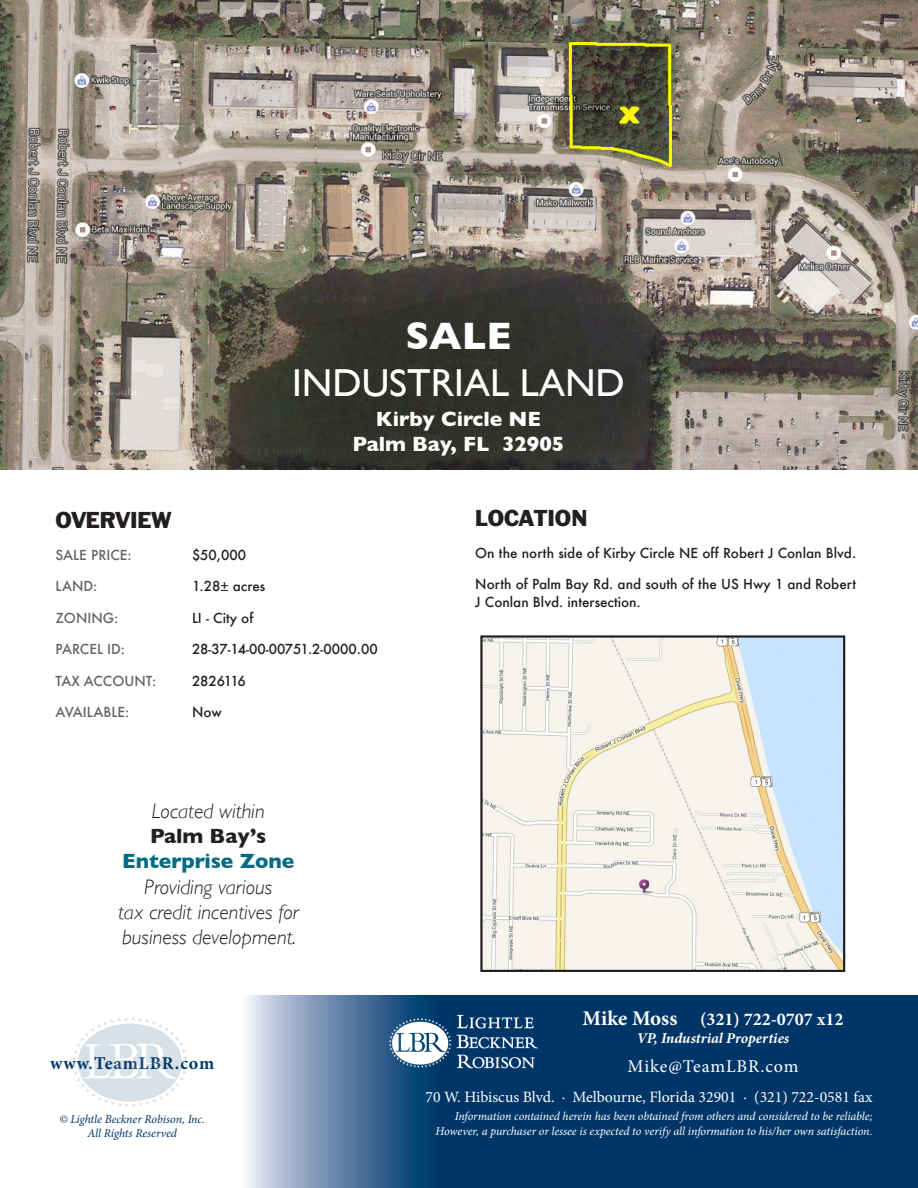
<style>
.page{position:relative;width:918px;height:1188px;background:#fff}
.page>*{position:absolute;margin:0;border:0;box-sizing:border-box;transform-origin:0 0}
.t1{font:39px "Gill Sans";color:#fff}
.t2{font:700 39px "Gill Sans";color:#fff}
.t3{font:italic 300 21px "Gill Sans";color:#231f20}
.t4{font:700 21px "Gill Sans";color:#fff}
.t5{font:21px "Franklin Gothic";color:#231f20}
.t6{font:700 21px "Gill Sans";color:#006b83}
.t7{font:700 21px "Gill Sans";color:#231f20}
.t8{font:700 18px "Minion Pro";color:#fff}
.t9{font:18px "Minion Pro";letter-spacing:.045em;color:#fff}
.t10{font:700 18px "Minion Pro";letter-spacing:.05em;color:#003667}
.t11{font:15.75px "Minion Pro";color:#fff}
.t12{font:italic 700 15px "Minion Pro";color:#fff}
.t13{font:500 13.5px/18px "Futura";color:#231f20}
.t14{font:500 13.5px "Futura";color:#636366}
.t15{font:500 13.5px "Futura";letter-spacing:-.045em;color:#231f20}
.t16{font:italic 12px/14.4px "Minion Pro";letter-spacing:-.005em;color:#fff;text-align:right}
.t17{font:italic 12px/14.4px "Minion Pro";letter-spacing:-.005em;color:#003667;text-align:center}
.s1{font-size:21px}
</style>
<div class="page">
<svg style="left:245px;top:996px;width:673px;height:192px;background:#1f4e7b"></svg>
<img style="left:383px;top:1014px;width:160px;height:57px">
<svg style="left:72px;top:1017px;width:116px;height:90px"></svg>
<img style="left:0;top:0;width:918px;height:469px">
<img style="left:483px;top:638px;width:359px;height:331px">
<div style="left:480px;top:635px;width:365px;height:337px;border:2px solid #231f20"></div>
<p class="t2" style="left:405px;top:305px;width:108px">SALE</p>
<p class="t1" style="left:292px;top:360px;width:334px">INDUSTRIAL LAND</p>
<p class="t4" style="left:376px;top:402px;width:167px">Kirby Circle NE</p>
<p class="t4" style="left:353px;top:427px;width:213px">Palm Bay, FL 32905</p>
<p class="t5" style="left:56px;top:507px;width:117px">OVERVIEW</p>
<p class="t14" style="left:56px;top:546px;width:78px">SALE PRICE:</p>
<p class="t13" style="left:192px;top:546px;width:56px">$50,000</p>
<p class="t14" style="left:56px;top:577px;width:43px">LAND:</p>
<p class="t13" style="left:192px;top:577px;width:75px">1.28± acres</p>
<p class="t14" style="left:56px;top:609px;width:64px">ZONING:</p>
<p class="t13" style="left:192px;top:609px;width:63px">LI - City of</p>
<p class="t14" style="left:56px;top:640px;width:71px">PARCEL ID:</p>
<p class="t13" style="left:192px;top:640px;width:187px">28-37-14-00-00751.2-0000.00</p>
<p class="t14" style="left:56px;top:672px;width:102px">TAX ACCOUNT:</p>
<p class="t15" style="left:192px;top:672px;width:55px">2826116</p>
<p class="t14" style="left:56px;top:703px;width:75px">AVAILABLE:</p>
<p class="t13" style="left:192px;top:703px;width:31px">Now</p>
<p class="t3" style="left:152px;top:799px;width:114px">Located within</p>
<p class="t7" style="left:150px;top:819px;width:118px">Palm Bay’s</p>
<p class="t6" style="left:122px;top:845px;width:174px">Enterprise Zone</p>
<p class="t3" style="left:144px;top:875px;width:129px">Providing various</p>
<p class="t3" style="left:118px;top:900px;width:182px">tax credit incentives for</p>
<p class="t3" style="left:122px;top:925px;width:175px">business development.</p>
<h3 class="t10" style="left:50px;top:1050px;width:166px">www.TeamLBR.com</h3>
<p class="t17" style="left:59px;top:1112px;width:147px">© Lightle Beckner Robison, Inc.<br>All Rights Reserved</p>
<p class="t5" style="left:475px;top:504px;width:114px">LOCATION</p>
<p class="t13" style="left:475px;top:543px;width:383px">On the north side of Kirby Circle NE off Robert J Conlan Blvd.</p>
<p class="t13" style="left:475px;top:575px;width:382px">North of Palm Bay Rd. and south of the US Hwy 1 and Robert<br>J Conlan Blvd. intersection.</p>
<h3 class="t8" style="left:583px;top:1007px;width:263px"><span class="s1">Mike Moss</span> (321) 722-0707 x12</h3>
<p class="t12" style="left:637px;top:1028px;width:154px">VP, Industrial Properties</p>
<h3 class="t9" style="left:628px;top:1054px;width:172px">Mike@TeamLBR.com</h3>
<p class="t11" style="left:426px;top:1086px;width:448px">70 W. Hibiscus Blvd. · Melbourne, Florida 32901 · (321) 722-0581 fax</p>
<p class="t16" style="left:436px;top:1109px;width:438px">Information contained herein has been obtained from others and considered to be reliable;<br>However, a purchaser or lessee is expected to verify all information to his/her own satisfaction.</p>
</div>
